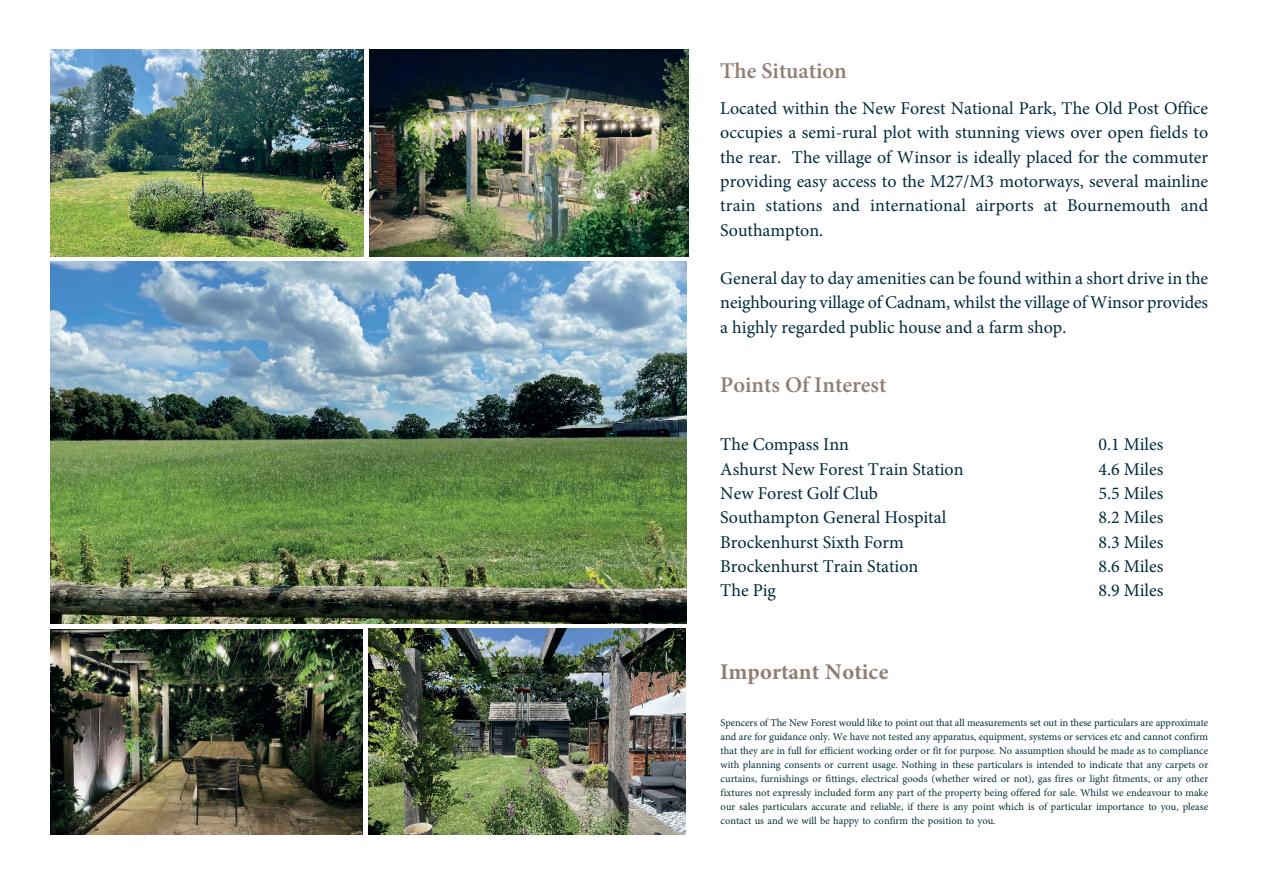
<style>
.page{position:relative;width:1263px;height:893px;background:#fff}
.page>*{position:absolute;margin:0;border:0;box-sizing:border-box;transform-origin:0 0}
.t1{font:600 22.5px "Minion Pro";color:#907e74}
.t2{font:700 22.5px "Minion Pro";color:#907e74}
.t3{font:18px/24.3px "Minion Pro";color:#002b3b;text-align:justify}
.t4{font:18px "Minion Pro";color:#002a39}
.t5{font:10.5px/14.1px "Minion Pro";color:#042f3a;text-align:justify}
</style>
<div class="page">
<img style="left:51px;top:262px;width:635px;height:362px">
<img style="left:50px;top:50px;width:313px;height:206px">
<img style="left:368px;top:629px;width:318px;height:206px">
<img style="left:369px;top:50px;width:319px;height:206px">
<img style="left:51px;top:629px;width:312px;height:206px">
<h1 class="t1" style="left:720px;top:61px;width:128px">The Situation</h1>
<p class="t3" style="left:720px;top:98px;width:489px">Located within the New Forest National Park, The Old Post Office occupies a semi-rural plot with stunning views over open fields to the rear. The village of Winsor is ideally placed for the commuter providing easy access to the M27/M3 motorways, several mainline train stations and international airports at Bournemouth and Southampton.</p>
<h2 class="t3" style="left:720px;top:268px;width:489px">General day to day amenities can be found within a short drive in the neighbouring village of Cadnam, whilst the village of Winsor provides a highly regarded public house and a farm shop.</h2>
<h1 class="t1" style="left:720px;top:375px;width:168px">Points Of Interest</h1>
<h2 class="t4" style="left:720px;top:437px;width:130px">The Compass Inn</h2>
<h2 class="t4" style="left:1098px;top:437px;width:67px">0.1 Miles</h2>
<h2 class="t4" style="left:720px;top:462px;width:245px">Ashurst New Forest Train Station</h2>
<h2 class="t4" style="left:1098px;top:462px;width:67px">4.6 Miles</h2>
<h2 class="t4" style="left:720px;top:486px;width:159px">New Forest Golf Club</h2>
<h2 class="t4" style="left:1098px;top:486px;width:67px">5.5 Miles</h2>
<h2 class="t4" style="left:720px;top:510px;width:227px">Southampton General Hospital</h2>
<h2 class="t4" style="left:1098px;top:510px;width:67px">8.2 Miles</h2>
<h2 class="t4" style="left:720px;top:534px;width:185px">Brockenhurst Sixth Form</h2>
<h2 class="t4" style="left:1098px;top:534px;width:67px">8.3 Miles</h2>
<h2 class="t4" style="left:720px;top:559px;width:200px">Brockenhurst Train Station</h2>
<h2 class="t4" style="left:1098px;top:559px;width:67px">8.6 Miles</h2>
<h2 class="t4" style="left:720px;top:583px;width:57px">The Pig</h2>
<h2 class="t4" style="left:1098px;top:583px;width:67px">8.9 Miles</h2>
<h1 class="t2" style="left:720px;top:663px;width:170px">Important Notice</h1>
<p class="t5" style="left:721px;top:716px;width:489px">Spencers of The New Forest would like to point out that all measurements set out in these particulars are approximate and are for guidance only. We have not tested any apparatus, equipment, systems or services etc and cannot confirm that they are in full for efficient working order or fit for purpose. No assumption should be made as to compliance with planning consents or current usage. Nothing in these particulars is intended to indicate that any carpets or curtains, furnishings or fittings, electrical goods (whether wired or not), gas fires or light fitments, or any other fixtures not expressly included form any part of the property being offered for sale. Whilst we endeavour to make our sales particulars accurate and reliable, if there is any point which is of particular importance to you, please contact us and we will be happy to confirm the position to you.</p>
</div>
